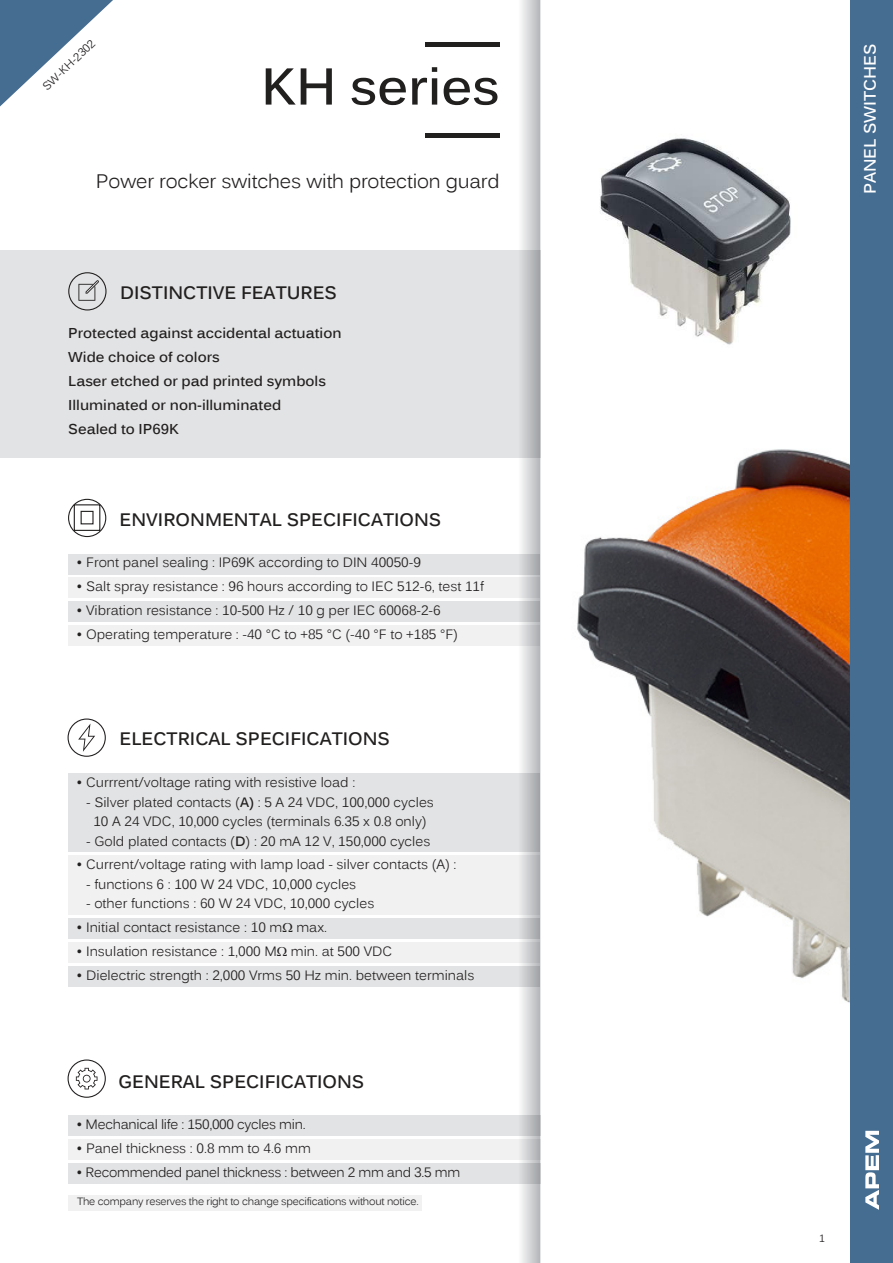
<style>
.page{position:relative;width:893px;height:1263px;background:#fff}
.page>*{position:absolute;margin:0;border:0;box-sizing:border-box;transform-origin:0 0}
.t1{font:700 51px "Kalinga";color:#221f1f}
.t2{font:19.5px "Kalinga";letter-spacing:-.01em;color:#221f1f}
.t3{font:700 18px "Kalinga";color:#221f1f}
.t4{font:700 16.5px "Kalinga";color:#fff}
.t5{font:700 14.25px/24px "Kalinga";color:#221f1f}
.t6{font:13.5px/19.5px "Kalinga";color:#221f1f;text-align:center}
.t7{font:13.5px "Kalinga";letter-spacing:-.02em;color:#221f1f}
.t8{font:11.25px "Kalinga";color:#221f1f}
.t9{font:10.5px "Kalinga";letter-spacing:-.02em;color:#221f1f}
.s1{font-weight:700}
</style>
<div class="page">
<svg style="left:0;top:0;width:113px;height:106px"></svg>
<div style="left:68px;top:554px;width:472px;height:20px;background:#e2e3e4"></div>
<div style="left:68px;top:578px;width:472px;height:20px;background:#f1f1f2"></div>
<div style="left:68px;top:601px;width:472px;height:20px;background:#e2e3e4"></div>
<div style="left:68px;top:625px;width:472px;height:20px;background:#f1f1f2"></div>
<svg style="left:68px;top:499px;width:38px;height:38px"></svg>
<div style="left:74px;top:504px;width:26px;height:27px;border:1px solid #221f1f"></div>
<div style="left:81px;top:511px;width:13px;height:13px;border:1px solid #221f1f"></div>
<div style="left:68px;top:1116px;width:472px;height:20px;background:#e2e3e4"></div>
<div style="left:68px;top:1139px;width:472px;height:20px;background:#f1f1f2"></div>
<div style="left:68px;top:1163px;width:472px;height:20px;background:#e2e3e4"></div>
<svg style="left:68px;top:1059px;width:38px;height:39px"></svg>
<div style="left:68px;top:774px;width:472px;height:78px;background:#e2e3e4"></div>
<div style="left:68px;top:856px;width:472px;height:59px;background:#f1f1f2"></div>
<div style="left:68px;top:919px;width:472px;height:20px;background:#e2e3e4"></div>
<div style="left:68px;top:942px;width:472px;height:20px;background:#f1f1f2"></div>
<div style="left:68px;top:966px;width:472px;height:20px;background:#e2e3e4"></div>
<svg style="left:68px;top:718px;width:38px;height:39px"></svg>
<div style="left:0;top:251px;width:540px;height:207px;background:#e2e3e4"></div>
<svg style="left:68px;top:272px;width:39px;height:38px"></svg>
<hr style="left:426px;top:134px;width:74px;height:4px;background:#221f1f">
<hr style="left:426px;top:43px;width:74px;height:4px;background:#221f1f">
<div style="left:69px;top:1195px;width:353px;height:15px;background:#f1f1f2"></div>
<img style="left:577px;top:449px;width:273px;height:554px">
<img style="left:600px;top:138px;width:191px;height:207px">
<div style="left:850px;top:0;width:43px;height:1263px;background:#456c91"></div>
<svg style="left:865px;top:1131px;width:14px;height:79px"></svg>
<p class="t8" style="left:42px;top:85px;width:69px;rotate:-44deg">SW-KH-2302</p>
<h1 class="t1" style="left:261px;top:67px;width:240px">KH series</h1>
<h2 class="t2" style="left:96px;top:174px;width:405px">Power rocker switches with protection guard</h2>
<h3 class="t3" style="left:120px;top:286px;width:218px">DISTINCTIVE FEATURES</h3>
<p class="t5" style="left:68px;top:323px;width:275px">Protected against accidental actuation<br>Wide choice of colors<br>Laser etched or pad printed symbols<br>Illuminated or non-illuminated<br>Sealed to IP69K</p>
<h3 class="t3" style="left:120px;top:513px;width:323px">ENVIRONMENTAL SPECIFICATIONS</h3>
<p class="t6" style="left:77px;top:554px;width:346px">• Front panel sealing : IP69K according to DIN 40050-9</p>
<p class="t6" style="left:77px;top:578px;width:409px">• Salt spray resistance : 96 hours according to IEC 512-6, test 11f</p>
<p class="t6" style="left:77px;top:602px;width:366px">• Vibration resistance : 10-500 Hz / 10 g per IEC 60068-2-6</p>
<p class="t6" style="left:77px;top:625px;width:383px">• Operating temperature : -40 °C to +85 °C (-40 °F to +185 °F)</p>
<h3 class="t3" style="left:120px;top:732px;width:272px">ELECTRICAL SPECIFICATIONS</h3>
<p class="t6" style="left:77px;top:774px;width:280px">• Currrent/voltage rating with resistive load :</p>
<p class="t6" style="left:86px;top:793px;width:349px">- Silver plated contacts (<span class="s1">A)</span> : 5 A 24 VDC, 100,000 cycles<br>10 A 24 VDC, 10,000 cycles (terminals 6.35 x 0.8 only)</p>
<p class="t6" style="left:86px;top:832px;width:346px">- Gold plated contacts (<span class="s1">D</span>) : 20 mA 12 V, 150,000 cycles</p>
<p class="t6" style="left:77px;top:856px;width:381px">• Current/voltage rating with lamp load - silver contacts (A) :</p>
<p class="t6" style="left:86px;top:876px;width:272px">- functions 6 : 100 W 24 VDC, 10,000 cycles</p>
<p class="t6" style="left:86px;top:895px;width:290px">- other functions : 60 W 24 VDC, 10,000 cycles</p>
<p class="t6" style="left:77px;top:919px;width:252px">• Initial contact resistance : 10 m max.</p>
<p class="t6" style="left:77px;top:943px;width:317px">• Insulation resistance : 1,000 M min. at 500 VDC</p>
<p class="t6" style="left:77px;top:966px;width:399px">• Dielectric strength : 2,000 Vrms 50 Hz min. between terminals</p>
<h3 class="t3" style="left:119px;top:1075px;width:247px">GENERAL SPECIFICATIONS</h3>
<p class="t7" style="left:77px;top:1119px;width:231px">• Mechanical life : 150,000 cycles min.</p>
<p class="t6" style="left:77px;top:1140px;width:236px">• Panel thickness : 0.8 mm to 4.6 mm</p>
<p class="t7" style="left:77px;top:1167px;width:385px">• Recommended panel thickness : between 2 mm and 3.5 mm</p>
<p class="t9" style="left:77px;top:1198px;width:343px">The company reserves the right to change specifications without notice.</p>
<p class="t4" style="left:860px;top:194px;width:152px;rotate:-90deg">PANEL SWITCHES</p>
<p class="t9" style="left:819px;top:1234px;width:7px">1</p>
</div>
